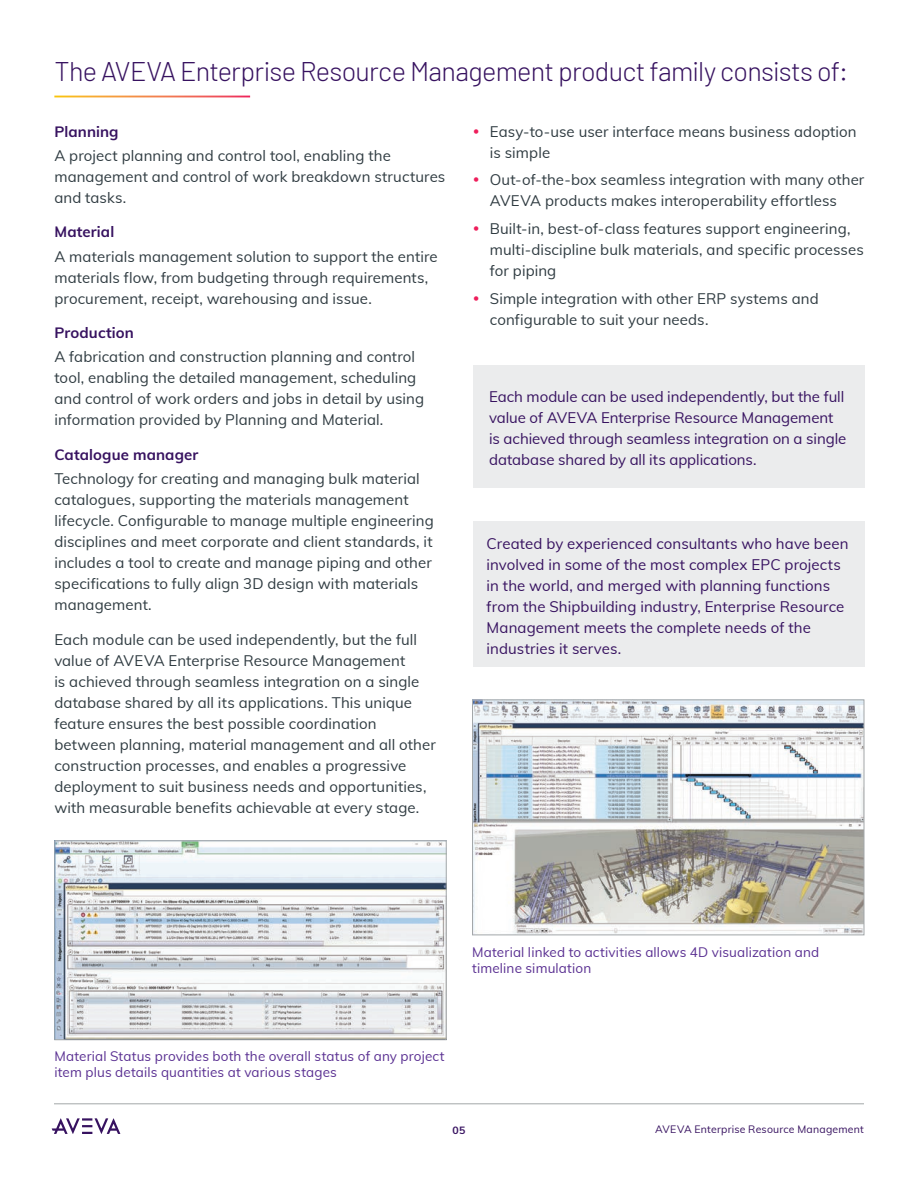
<style>
.page{position:relative;width:918px;height:1188px;background:#fff}
.page>*{position:absolute;margin:0;border:0;box-sizing:border-box;transform-origin:0 0}
.H3_Internal_Pages{font:300 27px "Barlow";letter-spacing:-.025em;color:#371260}
.Body_Copy{font:15px/21px "Muli";letter-spacing:.005em;color:#2f3b41}
.Body_Copy-2{font:15px/21px "Muli";letter-spacing:.005em;color:#371260}
.S2_Subheadlines_2{font:700 15px "Muli";letter-spacing:.005em;color:#371260}
.Image___Graph_Captio{font:13.5px/16.5px "Muli";letter-spacing:.01em;color:#5a3092}
.t1{font:10.5px "Muli";letter-spacing:.02em;color:#371260}
.t2{font:700 10.5px "Muli";color:#371260}
</style>
<div class="page">
<hr style="left:54px;top:1104px;width:810px;height:1px;background:#a3a7a9">
<svg style="left:52px;top:1118px;width:68px;height:16px"></svg>
<div style="left:473px;top:365px;width:391px;height:123px;background:#ebeced"></div>
<div style="left:473px;top:521px;width:391px;height:145px;background:#ebeced"></div>
<img style="left:56px;top:842px;width:389px;height:196px">
<div style="left:54px;top:840px;width:393px;height:200px;border:1px solid #a3a7a9"></div>
<img style="left:474px;top:701px;width:388px;height:232px">
<div style="left:472px;top:699px;width:392px;height:236px;border:1px solid #a3a7a9"></div>
<p class="H3_Internal_Pages" style="left:54px;top:55px;width:795px">The AVEVA Enterprise Resource Management product family consists of:</p>
<p class="S2_Subheadlines_2" style="left:54px;top:120px;width:66px">Planning</p>
<p class="Body_Copy" style="left:54px;top:144px;width:393px">A project planning and control tool, enabling the management and control of work breakdown structures and tasks.</p>
<p class="S2_Subheadlines_2" style="left:54px;top:221px;width:61px">Material</p>
<p class="Body_Copy" style="left:54px;top:245px;width:385px">A materials management solution to support the entire materials flow, from budgeting through requirements, procurement, receipt, warehousing and issue.</p>
<p class="S2_Subheadlines_2" style="left:54px;top:322px;width:81px">Production</p>
<p class="Body_Copy" style="left:54px;top:346px;width:371px">A fabrication and construction planning and control tool, enabling the detailed management, scheduling and control of work orders and jobs in detail by using information provided by Planning and Material.</p>
<p class="S2_Subheadlines_2" style="left:54px;top:443px;width:146px">Catalogue manager</p>
<p class="Body_Copy" style="left:54px;top:467px;width:381px">Technology for creating and managing bulk material catalogues, supporting the materials management lifecycle. Configurable to manage multiple engineering disciplines and meet corporate and client standards, it includes a tool to create and manage piping and other specifications to fully align 3D design with materials management.</p>
<p class="Body_Copy" style="left:54px;top:628px;width:383px">Each module can be used independently, but the full value of AVEVA Enterprise Resource Management<br>is achieved through seamless integration on a single database shared by all its applications. This unique feature ensures the best possible coordination between planning, material management and all other construction processes, and enables a progressive deployment to suit business needs and opportunities, with measurable benefits achievable at every stage.</p>
<p class="Body_Copy" style="left:490px;top:120px;width:368px">Easy-to-use user interface means business adoption is simple</p>
<p class="Body_Copy" style="left:490px;top:169px;width:376px">Out-of-the-box seamless integration with many other<br>AVEVA products makes interoperability effortless</p>
<p class="Body_Copy" style="left:490px;top:217px;width:375px">Built-in, best-of-class features support engineering, multi-discipline bulk materials, and specific processes for piping</p>
<p class="Body_Copy" style="left:490px;top:287px;width:330px">Simple integration with other ERP systems and configurable to suit your needs.</p>
<p class="Body_Copy-2" style="left:489px;top:386px;width:359px">Each module can be used independently, but the full value of AVEVA Enterprise Resource Management is achieved through seamless integration on a single database shared by all its applications.</p>
<p class="Body_Copy-2" style="left:487px;top:532px;width:363px">Created by experienced consultants who have been involved in some of the most complex EPC projects in the world, and merged with planning functions from the Shipbuilding industry, Enterprise Resource Management meets the complete needs of the industries it serves.</p>
<p class="Image___Graph_Captio" style="left:472px;top:943px;width:349px">Material linked to activities allows 4D visualization and timeline simulation</p>
<p class="Image___Graph_Captio" style="left:54px;top:1047px;width:392px">Material Status provides both the overall status of any project item plus details quantities at various stages</p>
<p class="t2" style="left:453px;top:1123px;width:14px">05</p>
<p class="t1" style="left:655px;top:1122px;width:210px">AVEVA Enterprise Resource Management</p>
</div>
